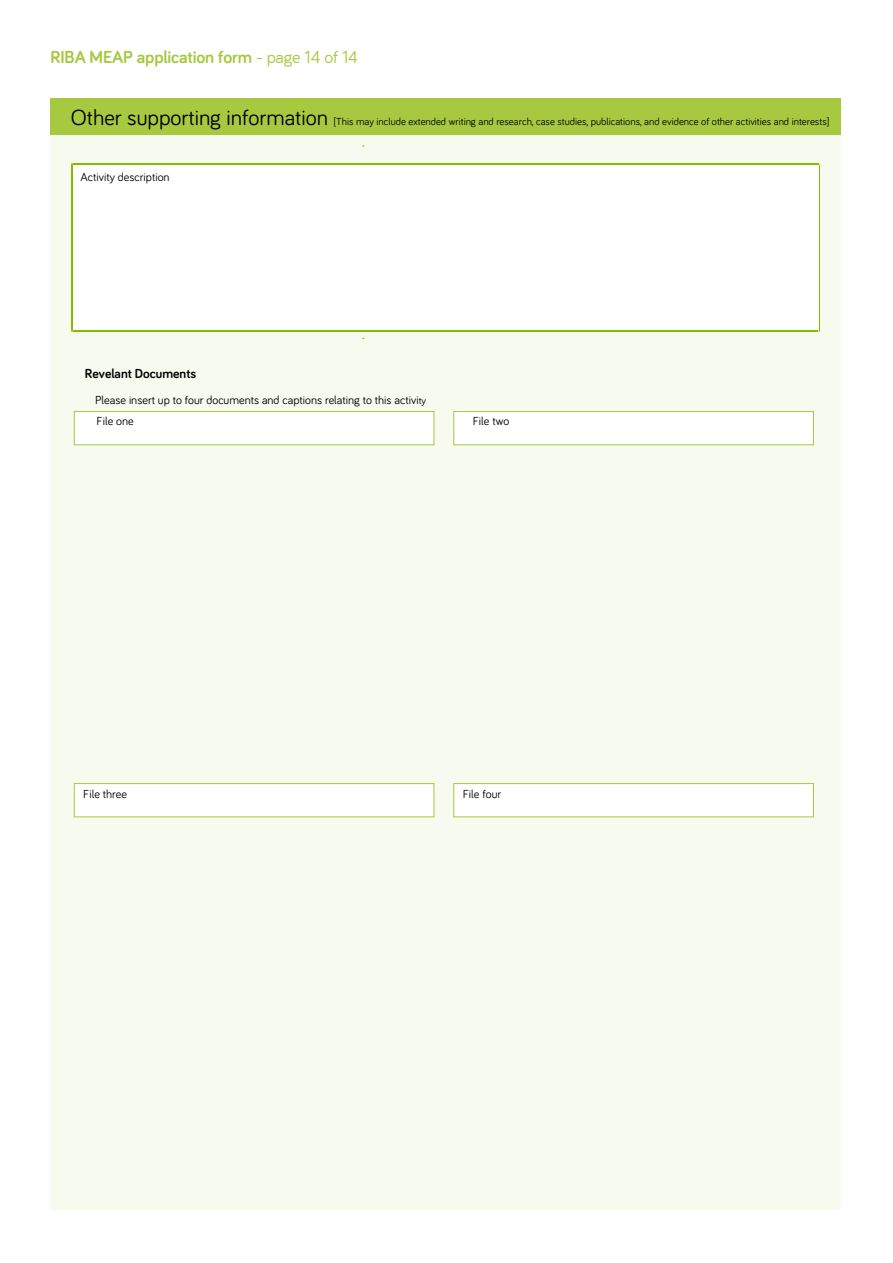
<style>
.page{position:relative;width:893px;height:1263px;background:#fff}
.page>*{position:absolute;margin:0;border:0;box-sizing:border-box;transform-origin:0 0}
.t1{font:700 18px "Bariol";letter-spacing:-.01em;color:#a7c93f}
.t2{font:700 13.5px "Bariol";color:#000}
.t3{font:12px/21.6px "Bariol";color:#000}
.t4{font:10.5px "Bariol";color:#000}
.s1{font-weight:400}
.s2{font-size:22.5px}
.s3{font-size:10.5px}
</style>
<div class="page">
<div style="left:50px;top:102px;width:791px;height:1108px;background:#f7faef"></div>
<div style="left:50px;top:98px;width:791px;height:36px;background:#a7c93f"></div>
<div style="left:71px;top:164px;width:750px;height:168px;background:#fff"></div>
<div style="left:74px;top:411px;width:360px;height:34px;background:#fff;border:1px solid #a7c93f"></div>
<div style="left:454px;top:411px;width:360px;height:34px;background:#fff;border:1px solid #a7c93f"></div>
<div style="left:74px;top:783px;width:360px;height:34px;background:#fff;border:1px solid #a7c93f"></div>
<div style="left:454px;top:783px;width:360px;height:34px;background:#fff;border:1px solid #a7c93f"></div>
<h1 class="t1" style="left:51px;top:45px;width:309px">RIBA MEAP application form <span class="s1">- page</span> <span class="s1">14</span> <span class="s1">of</span> <span class="s1">14</span></h1>
<p class="t4" style="left:71px;top:114px;width:760px"><span class="s2">Other supporting information</span> [This may include extended writing and research, case studies, publications, and evidence of other activities and interests]</p>
<p class="t3" style="left:81px;top:165px;width:91px">Activity description</p>
<p class="t2" style="left:85px;top:364px;width:113px">Revelant Documents</p>
<p class="t3" style="left:95px;top:388px;width:333px">Please insert up to four documents and captions relating to this activi<span class="s3">ty<br></span>File one</p>
<p class="t3" style="left:473px;top:410px;width:38px">File two</p>
<p class="t3" style="left:83px;top:782px;width:45px">File three</p>
<p class="t3" style="left:463px;top:782px;width:40px">File four</p>
</div>
